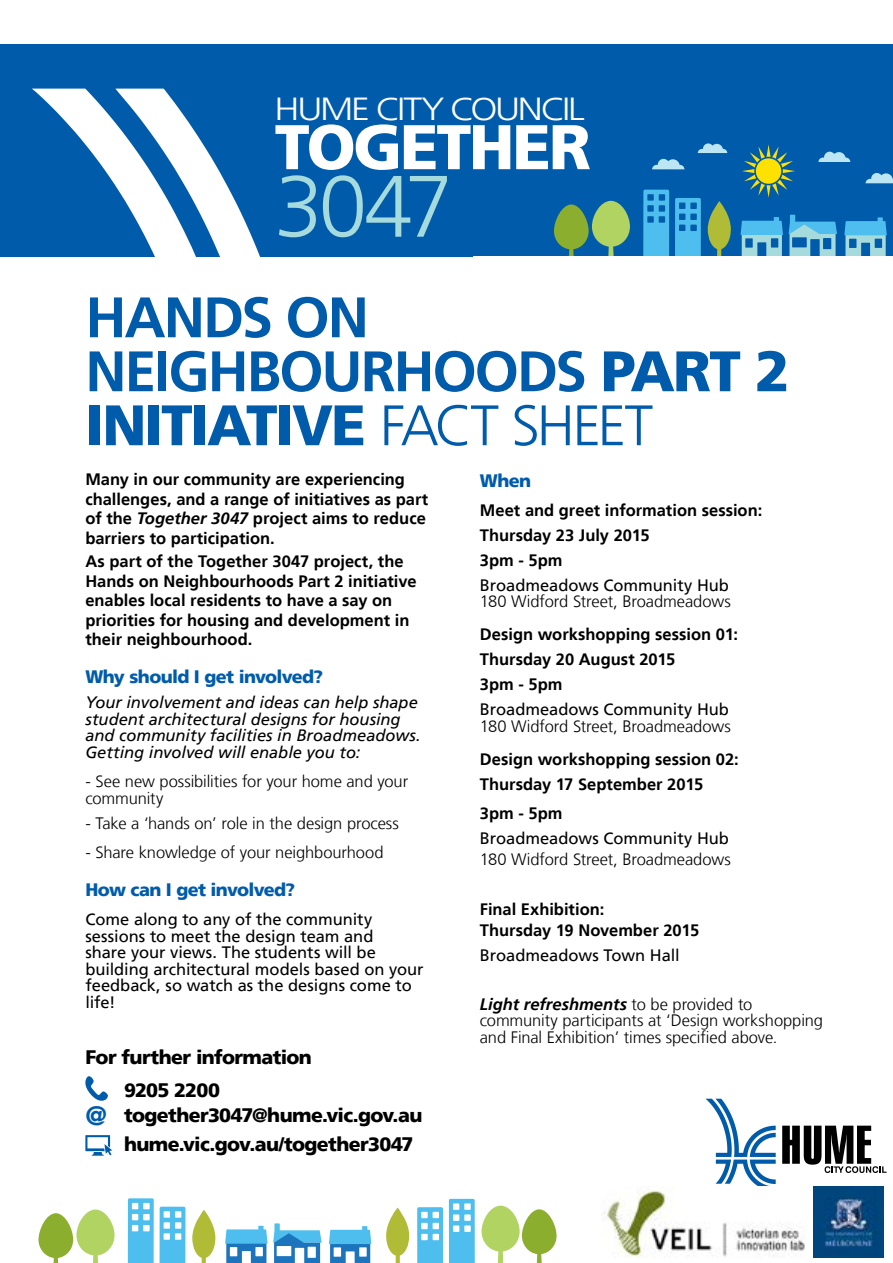
<style>
.page{position:relative;width:893px;height:1263px;background:#fff}
.page>*{position:absolute;margin:0;border:0;box-sizing:border-box;transform-origin:0 0}
.t1{font:300 87px "Frutiger LT";color:#a5dbdd}
.t2{font:900 63px "Frutiger LT";letter-spacing:-.035em;color:#fff}
.t3{font:700 57px/54px "Frutiger LT";letter-spacing:-.035em;color:#005cab}
.t4{font:300 31.8px "Frutiger LT";letter-spacing:-.06em;color:#fff;scale:1.18 1}
.t5{font:900 19.5px/33.3px "Frutiger LT";letter-spacing:-.03em;color:#000}
.t6{font:900 18px "Frutiger LT";letter-spacing:-.035em;color:#005cab}
.t7{font:700 16.5px/19.5px "Frutiger LT";color:#000}
.t8{font:300 16.5px/16.5px "Frutiger LT";letter-spacing:-.005em;color:#000}
.t9{font:16.5px/16.5px "Frutiger LT";color:#000}
.t10{font:italic 16.5px/16.5px "Frutiger LT";letter-spacing:-.005em;color:#000}
.s1{font-weight:900}
.s2{font-weight:300}
.s3{font-style:italic}
.s4{font-weight:700;font-style:italic}
.s5{font-size:27px;color:#005cab}
</style>
<div class="page">
<div style="left:0;top:44px;width:893px;height:212px;background:#005cab"></div>
<svg style="left:32px;top:89px;width:230px;height:168px"></svg>
<div style="left:643px;top:190px;width:26px;height:75px;background:#4dbeed;border-radius:2px"></div>
<div style="left:675px;top:198px;width:26px;height:76px;background:#4dbeed;border-radius:2px"></div>
<div style="left:690px;top:225px;width:7px;height:6px;background:#005cab"></div>
<div style="left:690px;top:203px;width:7px;height:6px;background:#005cab"></div>
<svg style="left:679px;top:203px;width:6px;height:28px"></svg>
<div style="left:690px;top:214px;width:7px;height:6px;background:#005cab"></div>
<svg style="left:554px;top:201px;width:76px;height:55px"></svg>
<svg style="left:708px;top:201px;width:23px;height:55px"></svg>
<svg style="left:789px;top:215px;width:48px;height:41px"></svg>
<div style="left:792px;top:237px;width:15px;height:10px;background:#005cab"></div>
<svg style="left:845px;top:235px;width:41px;height:21px"></svg>
<svg style="left:844px;top:217px;width:43px;height:18px"></svg>
<div style="left:875px;top:239px;width:7px;height:9px;background:#005cab"></div>
<div style="left:849px;top:239px;width:7px;height:9px;background:#005cab"></div>
<svg style="left:861px;top:243px;width:9px;height:13px"></svg>
<div style="left:742px;top:233px;width:40px;height:24px;background:#a5dbdd"></div>
<svg style="left:741px;top:217px;width:42px;height:18px"></svg>
<div style="left:771px;top:238px;width:7px;height:10px;background:#005cab"></div>
<div style="left:745px;top:238px;width:8px;height:10px;background:#005cab"></div>
<svg style="left:757px;top:242px;width:9px;height:14px"></svg>
<svg style="left:698px;top:143px;width:29px;height:10px"></svg>
<svg style="left:742px;top:145px;width:53px;height:53px"></svg>
<div style="left:756px;top:158px;width:25px;height:26px;background:#ffe100;border-radius:50%"></div>
<svg style="left:652px;top:159px;width:32px;height:10px"></svg>
<svg style="left:818px;top:152px;width:32px;height:10px"></svg>
<svg style="left:865px;top:173px;width:28px;height:10px"></svg>
<div style="left:647px;top:216px;width:7px;height:7px;background:#005cab"></div>
<div style="left:659px;top:216px;width:6px;height:7px;background:#005cab"></div>
<div style="left:647px;top:194px;width:7px;height:7px;background:#005cab"></div>
<div style="left:659px;top:194px;width:6px;height:7px;background:#005cab"></div>
<div style="left:647px;top:205px;width:7px;height:7px;background:#005cab"></div>
<div style="left:659px;top:205px;width:6px;height:7px;background:#005cab"></div>
<div style="left:474px;top:256px;width:419px;height:25px;background:#fff"></div>
<svg style="left:85px;top:1076px;width:23px;height:25px"></svg>
<svg style="left:85px;top:1135px;width:27px;height:21px"></svg>
<svg style="left:782px;top:1126px;width:104px;height:47px"></svg>
<svg style="left:706px;top:1099px;width:70px;height:87px"></svg>
<svg style="left:449px;top:1199px;width:26px;height:64px"></svg>
<svg style="left:417px;top:1207px;width:26px;height:56px"></svg>
<div style="left:421px;top:1223px;width:7px;height:6px;background:#fff"></div>
<div style="left:464px;top:1225px;width:7px;height:7px;background:#fff"></div>
<div style="left:453px;top:1225px;width:6px;height:7px;background:#fff"></div>
<div style="left:464px;top:1203px;width:7px;height:7px;background:#fff"></div>
<div style="left:453px;top:1203px;width:6px;height:7px;background:#fff"></div>
<div style="left:464px;top:1214px;width:7px;height:7px;background:#fff"></div>
<div style="left:453px;top:1214px;width:6px;height:7px;background:#fff"></div>
<svg style="left:160px;top:1207px;width:25px;height:56px"></svg>
<div style="left:164px;top:1233px;width:6px;height:7px;background:#fff"></div>
<div style="left:175px;top:1233px;width:6px;height:7px;background:#fff"></div>
<div style="left:164px;top:1211px;width:6px;height:7px;background:#fff"></div>
<div style="left:175px;top:1211px;width:6px;height:7px;background:#fff"></div>
<div style="left:164px;top:1222px;width:6px;height:7px;background:#fff"></div>
<div style="left:175px;top:1222px;width:6px;height:7px;background:#fff"></div>
<svg style="left:39px;top:1209px;width:76px;height:54px"></svg>
<svg style="left:192px;top:1210px;width:23px;height:53px"></svg>
<svg style="left:482px;top:1206px;width:75px;height:57px"></svg>
<svg style="left:386px;top:1207px;width:23px;height:56px"></svg>
<div style="left:330px;top:1241px;width:40px;height:22px;background:#1c75bc"></div>
<svg style="left:329px;top:1226px;width:42px;height:18px"></svg>
<div style="left:359px;top:1247px;width:8px;height:9px;background:#fff"></div>
<div style="left:334px;top:1247px;width:7px;height:10px;background:#fff"></div>
<svg style="left:346px;top:1251px;width:9px;height:12px"></svg>
<svg style="left:225px;top:1223px;width:97px;height:40px"></svg>
<svg style="left:128px;top:1198px;width:26px;height:65px;background:#66c7ef"></svg>
<div style="left:143px;top:1214px;width:7px;height:6px;background:#fff"></div>
<img style="left:813px;top:1186px;width:71px;height:71px">
<img style="left:603px;top:1188px;width:202px;height:69px">
<h3 class="t4" style="left:275px;top:91px;width:264px">HUME CITY COUNCIL</h3>
<h2 class="t2" style="left:275px;top:109px;width:318px">TOGETHER</h2>
<h1 class="t1" style="left:275px;top:157px;width:180px">3047</h1>
<h3 class="t3" style="left:85px;top:291px;width:706px">HANDS ON<br>NEIGHBOURHOODS <span class="s1">PART 2<br>INITIATIVE</span> <span class="s2">FACT SHEET</span></h3>
<p class="t7" style="left:85px;top:470px;width:344px">Many in our community are experiencing challenges, and a range of initiatives as part of the <span class="s3">Together 3047</span> project aims to reduce barriers to participation.</p>
<p class="t7" style="left:85px;top:552px;width:333px">As part of the Together 3047 project, the Hands on Neighbourhoods Part 2 initiative enables local residents to have a say on priorities for housing and development in their neighbourhood.</p>
<p class="t6" style="left:85px;top:666px;width:239px">Why should I get involved?</p>
<p class="t10" style="left:85px;top:694px;width:337px">Your involvement and ideas can help shape student architectural designs for housing and community facilities in Broadmeadows.<br>Getting involved will enable you to:</p>
<p class="t8" style="left:85px;top:773px;width:324px">- See new possibilities for your home and your community</p>
<p class="t8" style="left:85px;top:815px;width:315px">- Take a ‘hands on’ role in the design process</p>
<p class="t8" style="left:85px;top:844px;width:300px">- Share knowledge of your neighbourhood</p>
<p class="t6" style="left:85px;top:879px;width:211px">How can I get involved?</p>
<p class="t9" style="left:85px;top:911px;width:340px">Come along to any of the community sessions to meet the design team and<br>share your views. The students will be building architectural models based on your feedback, so watch as the designs come to life!</p>
<p class="t6" style="left:480px;top:469px;width:53px">When</p>
<p class="t7" style="left:480px;top:498px;width:284px;line-height:25px">Meet and greet information session:<br>Thursday 23 July 2015<br>3pm - 5pm</p>
<p class="t9" style="left:480px;top:577px;width:251px">Broadmeadows Community Hub</p>
<p class="t8" style="left:480px;top:594px;width:252px">180 Widford Street, Broadmeadows</p>
<p class="t7" style="left:480px;top:622px;width:260px;line-height:25px">Design workshopping session 01:<br>Thursday 20 August 2015<br>3pm - 5pm</p>
<p class="t9" style="left:480px;top:701px;width:251px">Broadmeadows Community Hub</p>
<p class="t8" style="left:480px;top:718px;width:252px">180 Widford Street, Broadmeadows</p>
<p class="t7" style="left:480px;top:747px;width:260px;line-height:25px">Design workshopping session 02:<br>Thursday 17 September 2015</p>
<p class="t7" style="left:480px;top:804px;width:84px">3pm - 5pm</p>
<p class="t9" style="left:480px;top:830px;width:251px">Broadmeadows Community Hub</p>
<p class="t8" style="left:480px;top:851px;width:252px">180 Widford Street, Broadmeadows</p>
<p class="t7" style="left:480px;top:899px;width:221px;line-height:20.7px">Final Exhibition:<br>Thursday 19 November 2015</p>
<p class="t9" style="left:480px;top:947px;width:201px">Broadmeadows Town Hall</p>
<p class="t8" style="left:480px;top:996px;width:345px"><span class="s4">Light refreshments</span> to be provided to community participants at ‘Design workshopping and Final Exhibition’ times specified above.</p>
<p class="t5" style="left:124px;top:1040px;width:189px;text-indent:-39px">For further information<br>9205 2200</p>
<p class="t5" style="left:124px;top:1101px;width:300px;line-height:29px;text-indent:-39px"><span class="s5">@</span> together3047@hume.vic.gov.au hume.vic.gov.au/together3047</p>
</div>
